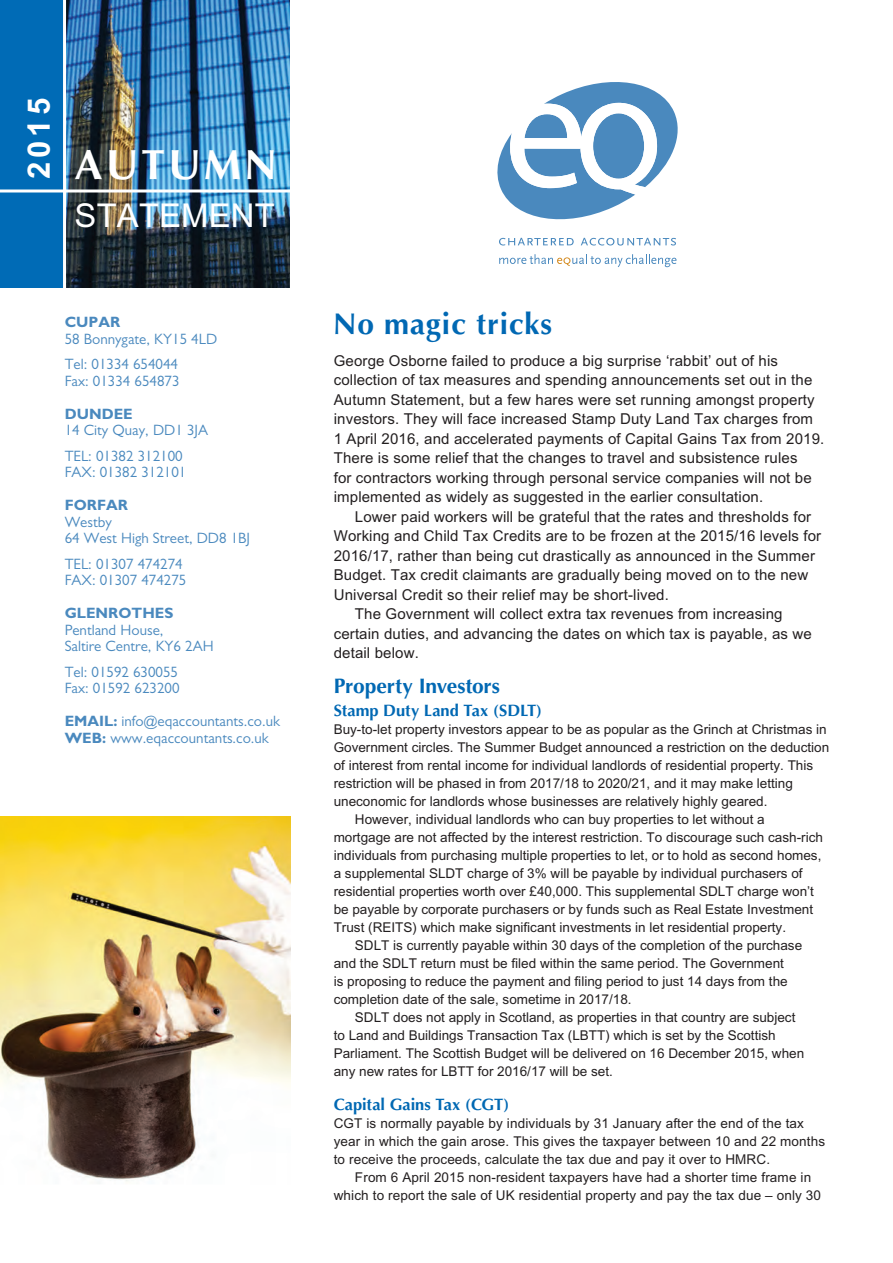
<style>
.page{position:relative;width:893px;height:1263px;background:#fff}
.page>*{position:absolute;margin:0;border:0;box-sizing:border-box;transform-origin:0 0}
.t1{font:700 42.3px "Optima";letter-spacing:.07em;color:#fff}
.t2{font:32.85px "M Arial";letter-spacing:.005em;color:#fff}
.t3{font:700 31.05px "M Arial";color:#fff}
.t4{font:700 30px "Optima";letter-spacing:.03em;color:#0168b3}
.t5{font:700 21px "Optima";letter-spacing:-.005em;color:#0168b3}
.t6{font:700 16.5px "Optima";color:#0168b3}
.t7{font:15px/19.5px "M Arial";letter-spacing:.01em;color:#231f20}
.t8{font:15px/16.5px "Gill Sans";color:#4a89be}
.t9{font:700 15px "Gill Sans";color:#4a89be}
.t10{font:13.5px/18px "M Arial";color:#231f20}
.s1{font-weight:700}
</style>
<div class="page">
<svg style="left:499px;top:238px;width:75px;height:7px"></svg>
<svg style="left:581px;top:238px;width:95px;height:8px"></svg>
<svg style="left:499px;top:254px;width:177px;height:13px"></svg>
<svg style="left:497px;top:82px;width:181px;height:138px"></svg>
<img style="left:0;top:816px;width:291px;height:366px">
<img style="left:66px;top:0;width:224px;height:288px">
<div style="left:0;top:0;width:64px;height:288px;background:#006bb6"></div>
<hr style="left:63px;top:0;width:3px;height:291px;background:#fff">
<hr style="left:0;top:189px;width:295px;height:3px;background:#fff">
<h3 class="t3" style="left:21px;top:179px;width:83px;rotate:-90deg">2015</h3>
<h1 class="t1" style="left:75px;top:140px;width:204px">AUTUMN</h1>
<h2 class="t2" style="left:75px;top:196px;width:202px">STATEMENT</h2>
<p class="t9" style="left:65px;top:313px;width:57px">CUPAR</p>
<p class="t8" style="left:65px;top:326px;width:154px;line-height:25.5px">58 Bonnygate, KY15 4LD<br>Tel: 01334 654044</p>
<p class="t8" style="left:65px;top:372px;width:116px">Fax: 01334 654873</p>
<p class="t9" style="left:65px;top:405px;width:70px">DUNDEE</p>
<p class="t8" style="left:65px;top:417px;width:145px;line-height:25.5px">14 City Quay, DD1 3JA<br>TEL: 01382 312100</p>
<p class="t8" style="left:65px;top:464px;width:123px">FAX: 01382 312101</p>
<p class="t9" style="left:65px;top:496px;width:65px">FORFAR</p>
<p class="t8" style="left:65px;top:513px;width:187px">Westby<br>64 West High Street, DD8 1BJ</p>
<p class="t8" style="left:65px;top:555px;width:123px">TEL: 01307 474274<br>FAX: 01307 474275</p>
<p class="t9" style="left:65px;top:604px;width:110px">GLENROTHES</p>
<p class="t8" style="left:65px;top:621px;width:151px">Pentland House,<br>Saltire Centre, KY6 2AH</p>
<p class="t8" style="left:65px;top:663px;width:116px">Tel: 01592 630055<br>Fax: 01592 623200</p>
<p class="t8" style="left:65px;top:713px;width:217px"><span class="s1">EMAIL:</span> info@eqaccountants.co.uk<br><span class="s1">WEB:</span> www.eqaccountants.co.uk</p>
<h3 class="t4" style="left:333px;top:307px;width:220px">No magic tricks</h3>
<p class="t7" style="left:334px;top:351px;width:492px">George Osborne failed to produce a big surprise ‘rabbit’ out of his collection of tax measures and spending announcements set out in the Autumn Statement, but a few hares were set running amongst property investors. They will face increased Stamp Duty Land Tax charges from 1 April 2016, and accelerated payments of Capital Gains Tax from 2019.<br>There is some relief that the changes to travel and subsistence rules<br>for contractors working through personal service companies will not be implemented as widely as suggested in the earlier consultation.</p>
<p class="t7" style="left:355px;top:507px;width:458px">Lower paid workers will be grateful that the rates and thresholds for</p>
<p class="t7" style="left:334px;top:526px;width:489px">Working and Child Tax Credits are to be frozen at the 2015/16 levels for</p>
<p class="t7" style="left:334px;top:546px;width:483px">2016/17, rather than being cut drastically as announced in the Summer</p>
<p class="t7" style="left:334px;top:565px;width:476px">Budget. Tax credit claimants are gradually being moved on to the new</p>
<p class="t7" style="left:334px;top:585px;width:337px">Universal Credit so their relief may be short-lived.</p>
<p class="t7" style="left:355px;top:604px;width:429px">The Government will collect extra tax revenues from increasing</p>
<p class="t7" style="left:334px;top:624px;width:480px">certain duties, and advancing the dates on which tax is payable, as we</p>
<p class="t7" style="left:334px;top:643px;width:87px">detail below.</p>
<h3 class="t5" style="left:334px;top:673px;width:168px">Property Investors</h3>
<p class="t6" style="left:334px;top:700px;width:210px">Stamp Duty Land Tax (SDLT)</p>
<p class="t10" style="left:334px;top:720px;width:494px">Buy-to-let property investors appear to be as popular as the Grinch at Christmas in</p>
<p class="t10" style="left:334px;top:738px;width:497px">Government circles. The Summer Budget announced a restriction on the deduction</p>
<p class="t10" style="left:334px;top:756px;width:481px">of interest from rental income for individual landlords of residential property. This</p>
<p class="t10" style="left:334px;top:774px;width:461px">restriction will be phased in from 2017/18 to 2020/21, and it may make letting</p>
<p class="t10" style="left:334px;top:792px;width:435px">uneconomic for landlords whose businesses are relatively highly geared.</p>
<p class="t10" style="left:355px;top:810px;width:411px">However, individual landlords who can buy properties to let without a</p>
<p class="t10" style="left:334px;top:828px;width:491px">mortgage are not affected by the interest restriction. To discourage such cash-rich</p>
<p class="t10" style="left:334px;top:846px;width:489px">individuals from purchasing multiple properties to let, or to hold as second homes,</p>
<p class="t10" style="left:334px;top:864px;width:470px">a supplemental SLDT charge of 3% will be payable by individual purchasers of</p>
<p class="t10" style="left:334px;top:882px;width:482px">residential properties worth over £40,000. This supplemental SDLT charge won’t</p>
<p class="t10" style="left:334px;top:900px;width:481px">be payable by corporate purchasers or by funds such as Real Estate Investment</p>
<p class="t10" style="left:334px;top:918px;width:454px">Trust (REITS) which make significant investments in let residential property.</p>
<p class="t10" style="left:355px;top:936px;width:449px">SDLT is currently payable within 30 days of the completion of the purchase</p>
<p class="t10" style="left:334px;top:954px;width:452px">and the SDLT return must be filed within the same period. The Government</p>
<p class="t10" style="left:334px;top:972px;width:455px">is proposing to reduce the payment and filing period to just 14 days from the</p>
<p class="t10" style="left:334px;top:990px;width:299px">completion date of the sale, sometime in 2017/18.</p>
<p class="t10" style="left:355px;top:1008px;width:442px">SDLT does not apply in Scotland, as properties in that country are subject</p>
<p class="t10" style="left:334px;top:1026px;width:443px">to Land and Buildings Transaction Tax (LBTT) which is set by the Scottish</p>
<p class="t10" style="left:334px;top:1044px;width:472px">Parliament. The Scottish Budget will be delivered on 16 December 2015, when</p>
<p class="t10" style="left:334px;top:1062px;width:281px">any new rates for LBTT for 2016/17 will be set.</p>
<p class="t6" style="left:334px;top:1095px;width:177px">Capital Gains Tax (CGT)</p>
<p class="t10" style="left:334px;top:1114px;width:493px">CGT is normally payable by individuals by 31 January after the end of the tax year in which the gain arose. This gives the taxpayer between 10 and 22 months to receive the proceeds, calculate the tax due and pay it over to HMRC.</p>
<p class="t10" style="left:334px;top:1168px;width:489px;text-indent:21px">From 6 April 2015 non-resident taxpayers have had a shorter time frame in which to report the sale of UK residential property and pay the tax due – only 30</p>
</div>
